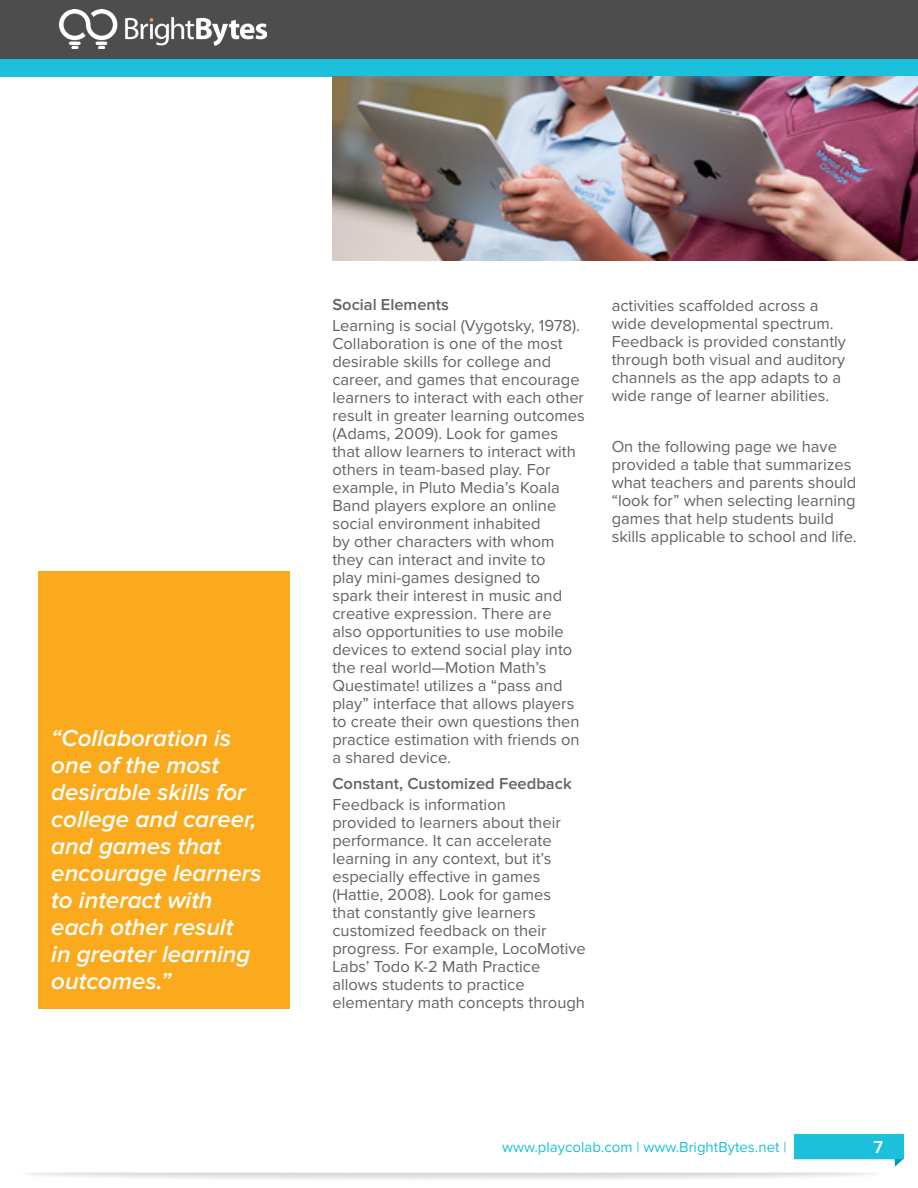
<style>
.page{position:relative;width:918px;height:1188px;background:#fff}
.page>*{position:absolute;margin:0;border:0;box-sizing:border-box;transform-origin:0 0}
.t1{font:italic 600 24px/27px "Proxima Nova";color:#fff}
.t2{font:600 18px "Proxima Nova";color:#fff}
.t3{font:16.5px/18px "Proxima Nova";color:#626363}
.t4{font:600 16.5px "Proxima Nova";color:#626363}
.t5{font:15px "Proxima Nova";color:#1dc0dc}
</style>
<div class="page">
<div style="left:0;top:59px;width:918px;height:17px;background:#1dc0dc"></div>
<div style="left:0;top:0;width:918px;height:59px;background:#4d4d4d"></div>
<img style="left:59px;top:10px;width:208px;height:39px">
<img style="left:27px;top:1158px;width:877px;height:22px">
<div style="left:794px;top:1134px;width:110px;height:24px;background:#1dc0dc"></div>
<div style="left:38px;top:571px;width:252px;height:437px;background:#fbaa1e"></div>
<img style="left:332px;top:77px;width:586px;height:184px">
<h1 class="t1" style="left:51px;top:725px;width:212px">“Collaboration is one of the most desirable skills for college and career, and games that encourage learners to interact with each other result<br>in greater learning outcomes.”</h1>
<p class="t4" style="left:332px;top:295px;width:118px">Social Elements</p>
<p class="t3" style="left:332px;top:317px;width:254px">Learning is social (Vygotsky, 1978).<br>Collaboration is one of the most desirable skills for college and career, and games that encourage learners to interact with each other result in greater learning outcomes (Adams, 2009). Look for games that allow learners to interact with others in team-based play. For example, in Pluto Media’s Koala<br>Band players explore an online social environment inhabited<br>by other characters with whom they can interact and invite to<br>play mini-games designed to<br>spark their interest in music and creative expression. There are also opportunities to use mobile devices to extend social play into the real world—Motion Math’s<br>Questimate! utilizes a “pass and play” interface that allows players to create their own questions then practice estimation with friends on a shared device.</p>
<p class="t4" style="left:332px;top:774px;width:241px">Constant, Customized Feedback</p>
<p class="t3" style="left:332px;top:795px;width:255px">Feedback is information<br>provided to learners about their performance. It can accelerate learning in any context, but it’s especially effective in games (Hattie, 2008). Look for games<br>that constantly give learners customized feedback on their progress. For example, LocoMotive<br>Labs’ Todo K-2 Math Practice allows students to practice elementary math concepts through</p>
<p class="t3" style="left:612px;top:297px;width:236px">activities scaffolded across a wide developmental spectrum.<br>Feedback is provided constantly through both visual and auditory channels as the app adapts to a wide range of learner abilities.</p>
<p class="t3" style="left:612px;top:438px;width:246px">On the following page we have provided a table that summarizes what teachers and parents should “look for” when selecting learning games that help students build skills applicable to school and life.</p>
<p class="t5" style="left:502px;top:1138px;width:286px">www.playcolab.com | www.BrightBytes.net |</p>
<p class="t2" style="left:874px;top:1137px;width:11px">7</p>
</div>
